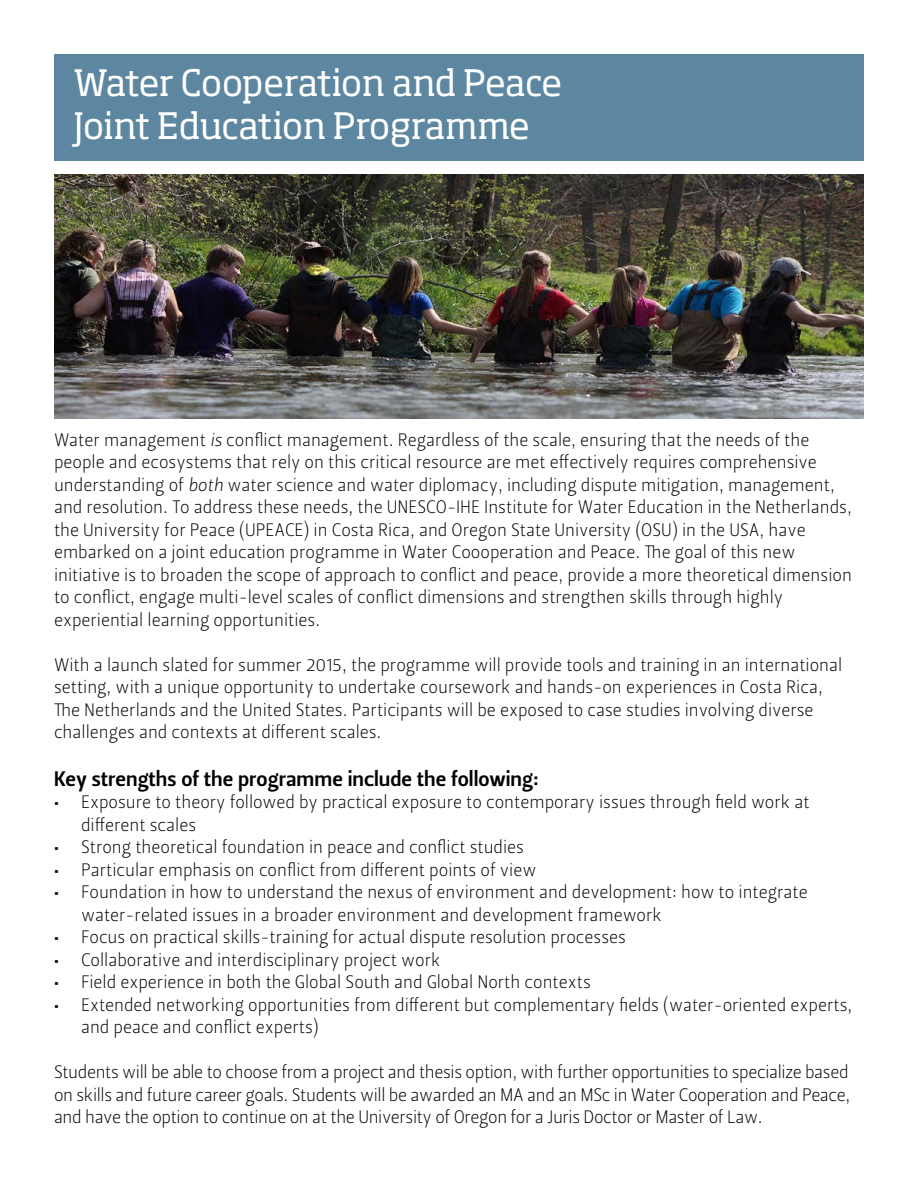
<style>
.page{position:relative;width:918px;height:1188px;background:#fff}
.page>*{position:absolute;margin:0;border:0;box-sizing:border-box;transform-origin:0 0}
.t1{font:36px/43.2px "Soho Std";letter-spacing:-.02em;color:#fff}
.t2{font:21px "Leitura Sans Grot 3";color:#000}
.t3{font:18px/22.5px "Leitura Sans Grot 1";color:#000}
.s1{font-family:"Leitura Sans Italic 1"}
</style>
<div class="page">
<div style="left:54px;top:54px;width:810px;height:107px;background:#5d87a1"></div>
<img style="left:54px;top:174px;width:810px;height:244px">
<h1 class="t1" style="left:73px;top:61px;width:490px">Water Cooperation and Peace<br>Joint Education Programme</h1>
<p class="t3" style="left:54px;top:428px;width:799px">Water management <span class="s1">is</span> conflict management. Regardless of the scale, ensuring that the needs of the people and ecosystems that rely on this critical resource are met effectively requires comprehensive understanding of <span class="s1">both</span> water science and water diplomacy, including dispute mitigation, management, and resolution. To address these needs, the UNESCO-IHE Institute for Water Education in the Netherlands, the University for Peace (UPEACE) in Costa Rica, and Oregon State University (OSU) in the USA, have embarked on a joint education programme in Water Coooperation and Peace. The goal of this new initiative is to broaden the scope of approach to conflict and peace, provide a more theoretical dimension to conflict, engage multi-level scales of conflict dimensions and strengthen skills through highly experiential learning opportunities.</p>
<p class="t3" style="left:54px;top:653px;width:790px">With a launch slated for summer 2015, the programme will provide tools and training in an international setting, with a unique opportunity to undertake coursework and hands-on experiences in Costa Rica, The Netherlands and the United States. Participants will be exposed to case studies involving diverse challenges and contexts at different scales.</p>
<p class="t2" style="left:54px;top:764px;width:486px">Key strengths of the programme include the following:</p>
<p class="t3" style="left:81px;top:791px;width:730px;text-indent:-27px">• Exposure to theory followed by practical exposure to contemporary issues through field work at different scales</p>
<p class="t3" style="left:54px;top:836px;width:472px">• Strong theoretical foundation in peace and conflict studies</p>
<p class="t3" style="left:54px;top:859px;width:484px">• Particular emphasis on conflict from different points of view</p>
<p class="t3" style="left:81px;top:881px;width:728px;text-indent:-27px">• Foundation in how to understand the nexus of environment and development: how to integrate water-related issues in a broader environment and development framework</p>
<p class="t3" style="left:54px;top:926px;width:574px">• Focus on practical skills-training for actual dispute resolution processes</p>
<p class="t3" style="left:54px;top:949px;width:388px">• Collaborative and interdisciplinary project work</p>
<p class="t3" style="left:54px;top:971px;width:538px">• Field experience in both the Global South and Global North contexts</p>
<p class="t3" style="left:81px;top:994px;width:773px;text-indent:-27px">• Extended networking opportunities from different but complementary fields (water-oriented experts, and peace and conflict experts)</p>
<p class="t3" style="left:54px;top:1061px;width:798px;text-align:justify">Students will be able to choose from a project and thesis option, with further opportunities to specialize based on skills and future career goals. Students will be awarded an MA and an MSc in Water Cooperation and Peace, and have the option to continue on at the University of Oregon for a Juris Doctor or Master of Law.</p>
</div>
